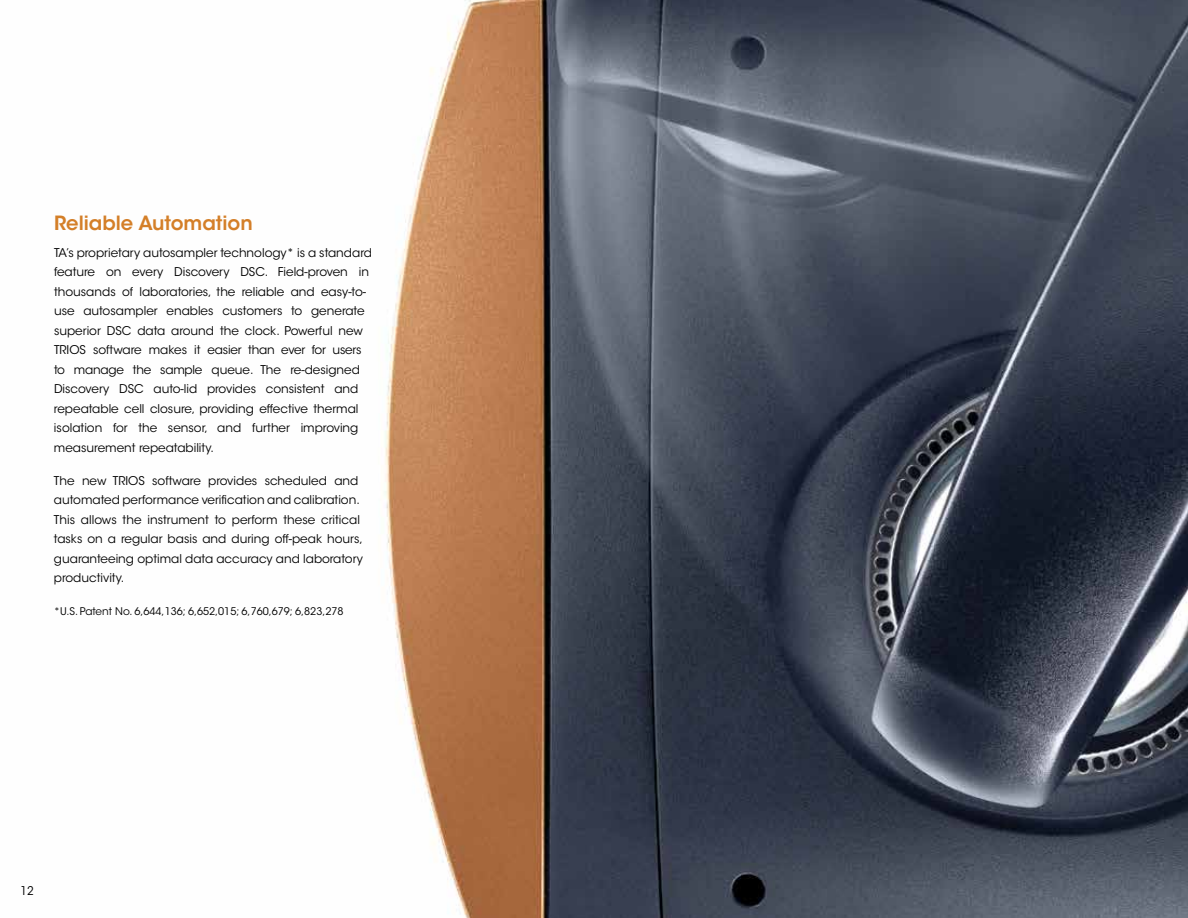
<style>
.page{position:relative;width:1188px;height:918px;background:#fff}
.page>*{position:absolute;margin:0;border:0;box-sizing:border-box;transform-origin:0 0}
.t1{font:600 19.5px "ITC Avant Garde Std";color:#d47f28}
.t2{font:12px/19.5px "ITC Avant Garde Std";color:#000}
.t3{font:12px "ITC Avant Garde Std";color:#000;scale:.95 1}
.t4{font:10.5px "ITC Avant Garde Std";color:#000}
</style>
<div class="page">
<img style="left:385px;top:0;width:803px;height:918px">
<h1 class="t1" style="left:54px;top:211px;width:200px">Reliable Automation</h1>
<p class="t2" style="left:54px;top:243px;width:320px">TA’s proprietary autosampler technology* is a standard feature on every Discovery DSC. Field-proven in thousands of laboratories, the reliable and easy-to&shy;use autosampler enables customers to generate superior DSC data around the clock. Powerful new TRIOS software makes it easier than ever for users to manage the sample queue. The re-designed Discovery DSC auto-lid provides consistent and repeatable cell closure, providing effective thermal isolation for the sensor, and further improving measurement repeatability.</p>
<p class="t2" style="left:54px;top:471px;width:311px">The new TRIOS software provides scheduled and automated performance verification and calibration.<br>This allows the instrument to perform these critical tasks on a regular basis and during off-peak hours, guaranteeing optimal data accuracy and laboratory productivity.</p>
<p class="t4" style="left:54px;top:605px;width:291px">*U.S. Patent No. 6,644,136; 6,652,015; 6,760,679; 6,823,278</p>
<p class="t3" style="left:21px;top:884px;width:15px">12</p>
</div>
